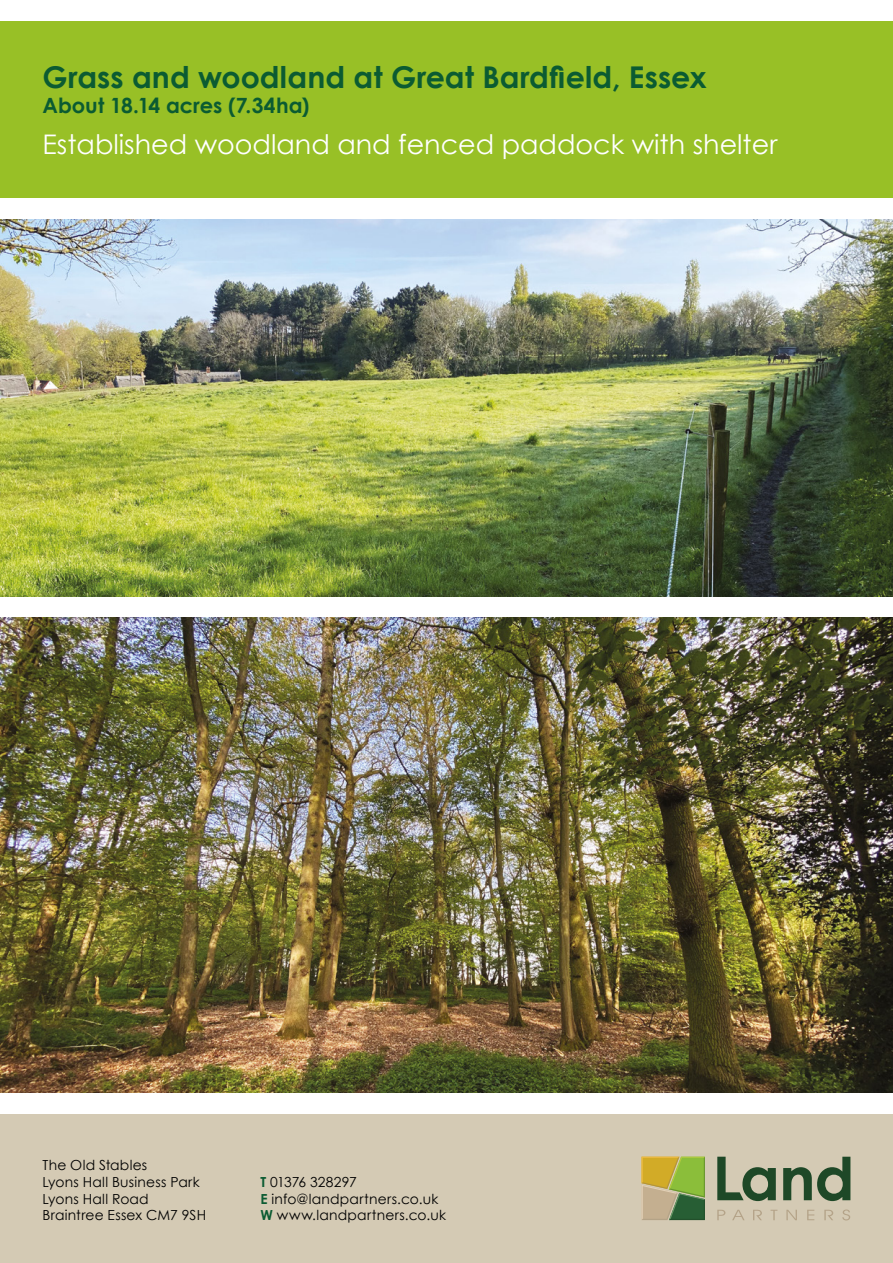
<style>
.page{position:relative;width:893px;height:1263px;background:#fff}
.page>*{position:absolute;margin:0;border:0;box-sizing:border-box;transform-origin:0 0}
.t1{font:700 30px "Century Gothic";color:#0b5b32}
.t2{font:27px "Century Gothic";color:#fff}
.t3{font:700 21px "Century Gothic";color:#0b5b32}
.t4{font:13.8px/16.8px "Century Gothic";letter-spacing:.015em;color:#000}
.s1{font-weight:700;color:#0b5b32}
</style>
<div class="page">
<div style="left:0;top:21px;width:893px;height:177px;background:#98c026"></div>
<div style="left:0;top:1114px;width:893px;height:149px;background:#d4cab4"></div>
<svg style="left:641px;top:1157px;width:64px;height:63px;background:#9ba450"></svg>
<svg style="left:717px;top:1157px;width:59px;height:44px"></svg>
<svg style="left:783px;top:1157px;width:67px;height:44px"></svg>
<svg style="left:717px;top:1210px;width:8px;height:10px"></svg>
<svg style="left:732px;top:1210px;width:12px;height:10px"></svg>
<svg style="left:753px;top:1210px;width:9px;height:10px"></svg>
<svg style="left:770px;top:1210px;width:7px;height:10px"></svg>
<svg style="left:786px;top:1210px;width:11px;height:10px"></svg>
<svg style="left:807px;top:1210px;width:7px;height:10px"></svg>
<svg style="left:824px;top:1210px;width:9px;height:10px"></svg>
<svg style="left:842px;top:1209px;width:8px;height:11px"></svg>
<img style="left:0;top:219px;width:893px;height:377px">
<img style="left:0;top:617px;width:893px;height:476px">
<h1 class="t1" style="left:43px;top:54px;width:665px">Grass and woodland at Great Bardfield, Essex</h1>
<h3 class="t3" style="left:43px;top:89px;width:268px">About 18.14 acres (7.34ha)</h3>
<h2 class="t2" style="left:43px;top:125px;width:736px">Established woodland and fenced paddock with shelter</h2>
<p class="t4" style="left:43px;top:1156px;width:165px">The Old Stables<br>Lyons Hall Business Park<br>Lyons Hall Road<br>Braintree Essex CM7 9SH</p>
<p class="t4" style="left:260px;top:1173px;width:187px"><span class="s1">T</span> 01376 328297<br><span class="s1">E</span> info@landpartners.co.uk<br><span class="s1">W</span> www.landpartners.co.uk</p>
</div>
